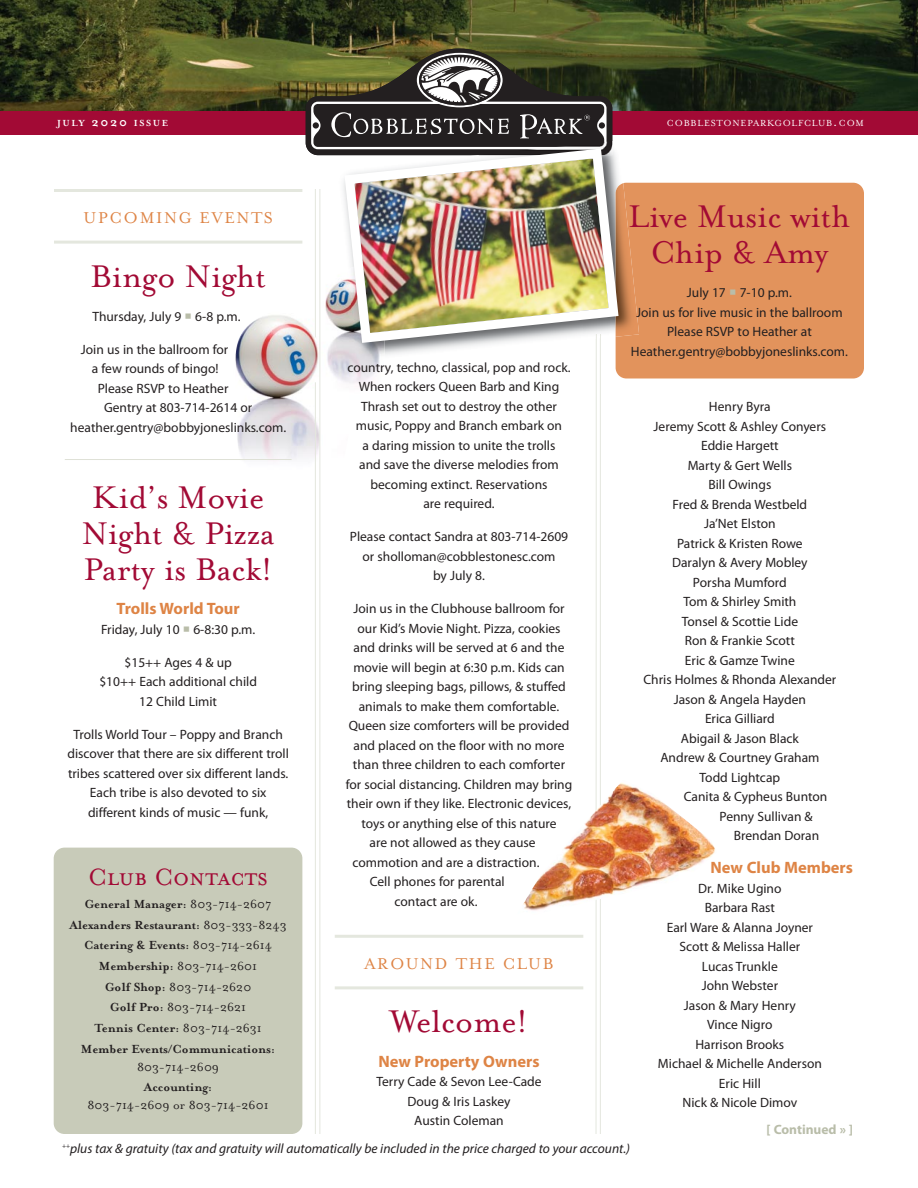
<style>
.page{position:relative;width:918px;height:1188px;background:#fff}
.page>*{position:absolute;margin:0;border:0;box-sizing:border-box;transform-origin:0 0}
.t1{font:36px/36px "Mrs Eaves Roman";color:#a20a35}
.t2{font:27px "Mrs Eaves Small Caps";color:#a20a35}
.t3{font:18px "Mrs Eaves Small Caps";letter-spacing:.095em;color:#de8445}
.t4{font:700 16.5px "Myriad Pro";color:#de8445}
.t5{font:13.5px/19.5px "Myriad Pro";color:#231f20;text-align:center}
.t6{font:700 13.5px/20.7px "Mrs Eaves";color:#231f20;text-align:center}
.t7{font:13.5px/20.7px "Mrs Eaves Roman";color:#231f20;text-align:center}
.t8{font:italic 13.5px "Myriad Pro";color:#231f20}
.t9{font:700 13.5px "Myriad Pro";color:#b9bda9}
.t10{font:10.2px "Mrs Eaves Roman";letter-spacing:.08em;color:#fff}
.t11{font:700 10.2px "Mrs Eaves";letter-spacing:.16em;color:#fff}
.s1{font-size:13.5px}
.s2{font-family:"Mrs Eaves Roman";font-weight:400}
.s3{font-family:"Mrs Eaves";font-weight:700}
</style>
<div class="page">
<img style="left:235px;top:262px;width:144px;height:210px">
<hr style="left:320px;top:189px;width:1px;height:945px;background:#e4e7de">
<hr style="left:315px;top:189px;width:1px;height:148px;background:#e4e7de">
<hr style="left:315px;top:382px;width:1px;height:752px;background:#e4e7de">
<hr style="left:335px;top:935px;width:248px;height:3px;background:#e4e7de">
<hr style="left:335px;top:986px;width:248px;height:3px;background:#e4e7de">
<hr style="left:600px;top:189px;width:1px;height:945px;background:#e4e7de">
<hr style="left:596px;top:190px;width:1px;height:944px;background:#e4e7de">
<img style="left:0;top:0;width:918px;height:111px">
<div style="left:0;top:111px;width:918px;height:24px;background:#a20a35"></div>
<svg style="left:306px;top:49px;width:306px;height:106px;background:#525242"></svg>
<hr style="left:54px;top:189px;width:248px;height:3px;background:#e4e7de">
<hr style="left:54px;top:241px;width:248px;height:3px;background:#e4e7de">
<hr style="left:65px;top:459px;width:227px;height:1px;background:#dfe1d7">
<div style="left:616px;top:183px;width:248px;height:195px;background:#e2935c"></div>
<img style="left:337px;top:140px;width:286px;height:221px">
<img style="left:347px;top:348px;width:38px;height:16px">
<img style="left:478px;top:141px;width:134px;height:3px">
<img style="left:623px;top:183px;width:16px;height:154px">
<img style="left:340px;top:144px;width:283px;height:204px">
<div style="left:54px;top:848px;width:248px;height:286px;background:#c8cbb9"></div>
<img style="left:523px;top:780px;width:192px;height:135px">
<svg style="left:730px;top:290px;width:5px;height:5px"></svg>
<p class="t11" style="left:57px;top:117px;width:113px">JULY <span class="s1">2020</span> ISSUE</p>
<h3 class="t3" style="left:83px;top:206px;width:191px">UPCOMING EVENTS</h3>
<h1 class="t1" style="left:90px;top:262px;width:177px">Bingo Night</h1>
<p class="t5" style="left:92px;top:308px;width:150px">Thursday, July 9 6-8 p.m.</p>
<p class="t5" style="left:81px;top:341px;width:149px">Join us in the ballroom for</p>
<p class="t5" style="left:92px;top:360px;width:128px">a few rounds of bingo!</p>
<p class="t5" style="left:98px;top:380px;width:132px">Please RSVP to Heather</p>
<p class="t5" style="left:104px;top:399px;width:150px">Gentry at 803-714-2614 or</p>
<p class="t5" style="left:70px;top:419px;width:217px">heather.gentry@bobbyjoneslinks.com.</p>
<h1 class="t1" style="left:82px;top:483px;width:194px">Kid’s Movie<br>Night &amp; Pizza<br>Party is Back!</h1>
<p class="t4" style="left:117px;top:602px;width:125px">Trolls World Tour</p>
<p class="t5" style="left:101px;top:620px;width:156px">Friday, July 10 6-8:30 p.m.</p>
<p class="t5" style="left:99px;top:653px;width:159px">$15++ Ages 4 &amp; up<br>$10++ Each additional child<br>12 Child Limit</p>
<p class="t5" style="left:67px;top:725px;width:223px">Trolls World Tour – Poppy and Branch discover that there are six different troll tribes scattered over six different lands.<br>Each tribe is also devoted to six different kinds of music — funk,</p>
<h2 class="t2" style="left:88px;top:860px;width:181px">Club Contacts</h2>
<p class="t6" style="left:69px;top:893px;width:219px">General Manager: <span class="s2">803-714-2607<br></span>Alexanders Restaurant: <span class="s2">803-333-8243<br></span>Catering &amp; Events: <span class="s2">803-714-2614</span></p>
<p class="t7" style="left:99px;top:957px;width:160px"><span class="s3">Membership:</span> 803-714-2601<br><span class="s3">Golf Shop:</span> 803-714-2620<br><span class="s3">Golf Pro:</span> 803-714-2621</p>
<p class="t6" style="left:81px;top:1017px;width:196px">Tennis Center: <span class="s2">803-714-2631<br></span>Member Events/Communications:</p>
<p class="t7" style="left:137px;top:1058px;width:84px">803-714-2609</p>
<p class="t6" style="left:144px;top:1076px;width:70px">Accounting:</p>
<p class="t7" style="left:88px;top:1097px;width:183px">803-714-2609 or 803-714-2601</p>
<p class="t5" style="left:347px;top:359px;width:225px">country, techno, classical, pop and rock.<br>When rockers Queen Barb and King<br>Thrash set out to destroy the other music, Poppy and Branch embark on<br>a daring mission to unite the trolls<br>and save the diverse melodies from becoming extinct. Reservations<br>are required.</p>
<p class="t5" style="left:350px;top:528px;width:220px">Please contact Sandra at 803-714-2609 or sholloman@cobblestonesc.com<br>by July 8.</p>
<p class="t5" style="left:353px;top:600px;width:213px">Join us in the Clubhouse ballroom for</p>
<p class="t5" style="left:358px;top:620px;width:205px">our Kid’s Movie Night. Pizza, cookies</p>
<p class="t5" style="left:354px;top:639px;width:212px">and drinks will be served at 6 and the</p>
<p class="t5" style="left:353px;top:659px;width:213px">movie will begin at 6:30 p.m. Kids can</p>
<p class="t5" style="left:352px;top:678px;width:215px">bring sleeping bags, pillows, &amp; stuffed</p>
<p class="t5" style="left:359px;top:698px;width:202px">animals to make them comfortable.</p>
<p class="t5" style="left:349px;top:717px;width:222px">Queen size comforters will be provided</p>
<p class="t5" style="left:354px;top:737px;width:212px">and placed on the floor with no more</p>
<p class="t5" style="left:353px;top:756px;width:214px">than three children to each comforter</p>
<p class="t5" style="left:346px;top:776px;width:228px">for social distancing. Children may bring</p>
<p class="t5" style="left:347px;top:795px;width:226px">their own if they like. Electronic devices,</p>
<p class="t5" style="left:361px;top:815px;width:197px">toys or anything else of this nature</p>
<p class="t5" style="left:370px;top:834px;width:168px">are not allowed as they cause</p>
<p class="t5" style="left:352px;top:854px;width:189px">commotion and are a distraction.</p>
<p class="t5" style="left:370px;top:873px;width:136px">Cell phones for parental</p>
<p class="t5" style="left:395px;top:893px;width:85px">contact are ok.</p>
<h3 class="t3" style="left:365px;top:952px;width:191px">AROUND THE CLUB</h3>
<h1 class="t1" style="left:390px;top:1008px;width:139px">Welcome!</h1>
<p class="t4" style="left:378px;top:1055px;width:163px">New Property Owners</p>
<p class="t5" style="left:376px;top:1073px;width:167px">Terry Cade &amp; Sevon Lee-Cade<br>Doug &amp; Iris Laskey<br>Austin Coleman</p>
<p class="t10" style="left:667px;top:120px;width:199px">COBBLESTONEPARKGOLFCLUB<span class="s1">.</span>COM</p>
<h1 class="t1" style="left:629px;top:203px;width:223px;text-align:center">Live Music with<br>Chip &amp; Amy</h1>
<p class="t5" style="left:631px;top:284px;width:219px">July 17 7-10 p.m.<br>Join us for live music in the ballroom<br>Please RSVP to Heather at<br>Heather.gentry@bobbyjoneslinks.com.</p>
<p class="t5" style="left:709px;top:398px;width:63px">Henry Byra</p>
<p class="t5" style="left:654px;top:418px;width:174px">Jeremy Scott &amp; Ashley Conyers</p>
<p class="t5" style="left:701px;top:437px;width:79px">Eddie Hargett</p>
<p class="t5" style="left:688px;top:457px;width:106px">Marty &amp; Gert Wells</p>
<p class="t5" style="left:708px;top:476px;width:64px">Bill Owings</p>
<p class="t5" style="left:673px;top:496px;width:136px">Fred &amp; Brenda Westbeld</p>
<p class="t5" style="left:704px;top:515px;width:73px">Ja’Net Elston</p>
<p class="t5" style="left:677px;top:535px;width:127px">Patrick &amp; Kristen Rowe</p>
<p class="t5" style="left:672px;top:554px;width:137px">Daralyn &amp; Avery Mobley</p>
<p class="t5" style="left:693px;top:574px;width:95px">Porsha Mumford</p>
<p class="t5" style="left:683px;top:593px;width:115px">Tom &amp; Shirley Smith</p>
<p class="t5" style="left:682px;top:613px;width:118px">Tonsel &amp; Scottie Lide</p>
<p class="t5" style="left:685px;top:632px;width:111px">Ron &amp; Frankie Scott</p>
<p class="t5" style="left:685px;top:652px;width:111px">Eric &amp; Gamze Twine</p>
<p class="t5" style="left:643px;top:671px;width:194px">Chris Holmes &amp; Rhonda Alexander</p>
<p class="t5" style="left:674px;top:691px;width:134px">Jason &amp; Angela Hayden</p>
<p class="t5" style="left:705px;top:710px;width:71px">Erica Gilliard</p>
<p class="t5" style="left:681px;top:730px;width:120px">Abigail &amp; Jason Black</p>
<p class="t5" style="left:660px;top:749px;width:161px">Andrew &amp; Courtney Graham</p>
<p class="t5" style="left:700px;top:769px;width:82px">Todd Lightcap</p>
<p class="t5" style="left:684px;top:788px;width:145px">Canita &amp; Cypheus Bunton</p>
<p class="t5" style="left:720px;top:808px;width:95px">Penny Sullivan &amp;</p>
<p class="t5" style="left:734px;top:827px;width:87px">Brendan Doran</p>
<p class="t4" style="left:711px;top:862px;width:144px">New Club Members</p>
<p class="t5" style="left:658px;top:880px;width:166px">Dr. Mike Ugino<br>Barbara Rast<br>Earl Ware &amp; Alanna Joyner<br>Scott &amp; Melissa Haller<br>Lucas Trunkle<br>John Webster<br>Jason &amp; Mary Henry<br>Vince Nigro<br>Harrison Brooks<br>Michael &amp; Michelle Anderson<br>Eric Hill<br>Nick &amp; Nicole Dimov</p>
<p class="t9" style="left:766px;top:1124px;width:88px">[ Continued » ]</p>
<p class="t8" style="left:62px;top:1144px;width:570px"><sup>++</sup>plus tax &amp; gratuity (tax and gratuity will automatically be included in the price charged to your account.)</p>
</div>
